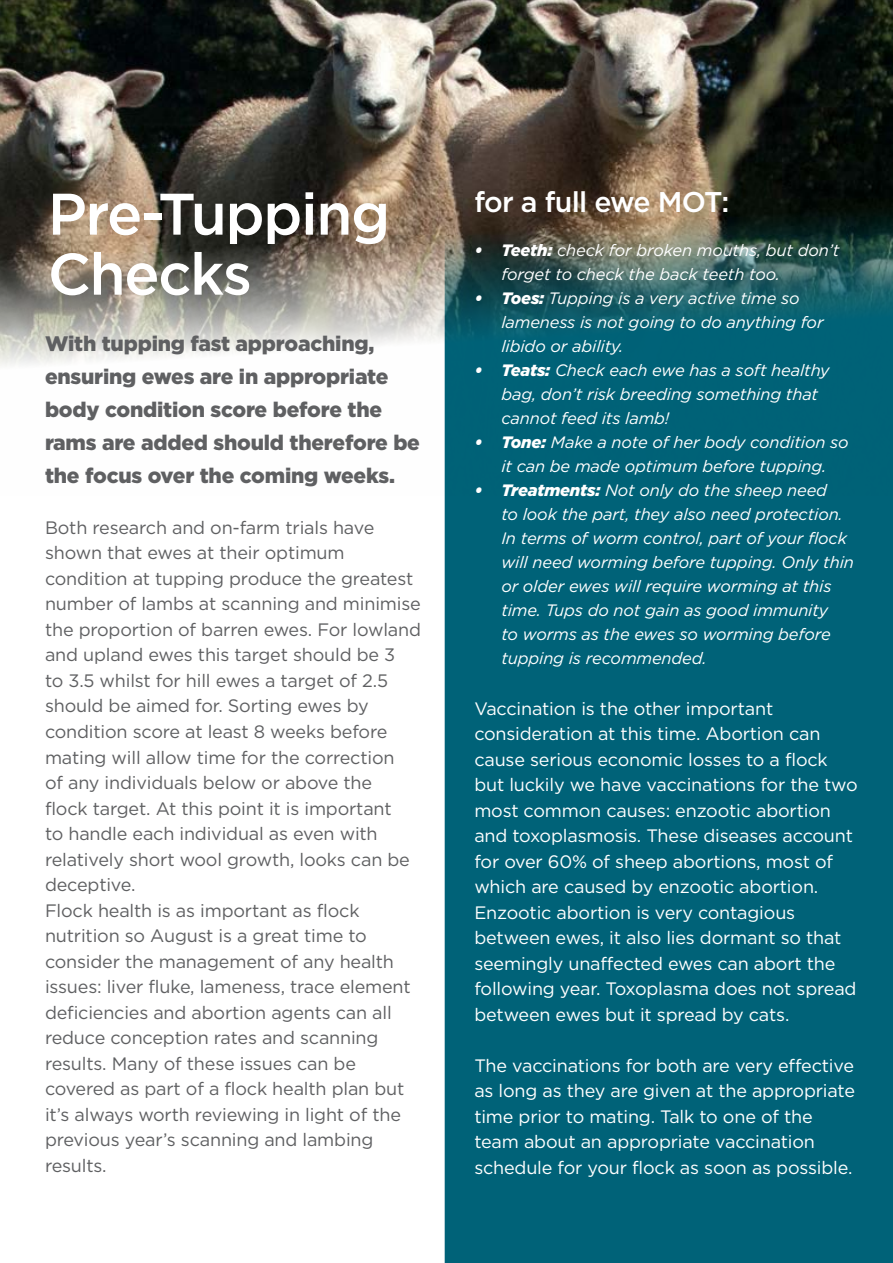
<style>
.page{position:relative;width:893px;height:1263px;background:#fff}
.page>*{position:absolute;margin:0;border:0;box-sizing:border-box;transform-origin:0 0}
.t1{font:500 58.5px/60px "Gotham";letter-spacing:-.025em;color:#fff}
.t2{font:500 28.5px "Gotham";letter-spacing:-.025em;color:#fff}
.t3{font:900 21px/33px "Gotham";letter-spacing:-.01em;color:#5f6062}
.t4{font:18px/25.5px "Gotham";letter-spacing:-.01em;color:#5f6062}
.t5{font:18px/25.5px "Gotham";letter-spacing:-.01em;color:#fff}
.t6{font:italic 16.5px/24px "Gotham";letter-spacing:-.01em;color:#fff}
.s1{font-weight:900}
</style>
<div class="page">
<div style="left:445px;top:496px;width:448px;height:767px;background:#006278"></div>
<img style="left:0;top:0;width:893px;height:496px">
<h1 class="t1" style="left:48px;top:182px;width:344px">Pre-Tupping<br>Checks</h1>
<h2 class="t2" style="left:474px;top:186px;width:256px">for a full ewe MOT:</h2>
<p class="t6" style="left:501px;top:238px;width:340px;text-indent:-27px"><span class="s1">• Teeth:</span> check for broken mouths, but don’t forget to check the back teeth too.</p>
<p class="t6" style="left:501px;top:286px;width:324px;text-indent:-27px"><span class="s1">• Toes:</span> Tupping is a very active time so lameness is not going to do anything for libido or ability.</p>
<p class="t6" style="left:501px;top:358px;width:330px;text-indent:-27px"><span class="s1">• Teats:</span> Check each ewe has a soft healthy bag, don’t risk breeding something that cannot feed its lamb!</p>
<p class="t6" style="left:474px;top:430px;width:376px;text-align:center"><span class="s1">• Tone:</span> Make a note of her body condition so it can be made optimum before tupping.</p>
<p class="t6" style="left:501px;top:478px;width:354px;text-indent:-27px"><span class="s1">• Treatments:</span> Not only do the sheep need<br>to look the part, they also need protection.<br>In terms of worm control, part of your flock will need worming before tupping. Only thin or older ewes will require worming at this time. Tups do not gain as good immunity<br>to worms as the ewes so worming before tupping is recommended.</p>
<p class="t5" style="left:474px;top:695px;width:385px">Vaccination is the other important consideration at this time. Abortion can cause serious economic losses to a flock but luckily we have vaccinations for the two most common causes: enzootic abortion and toxoplasmosis. These diseases account for over 60% of sheep abortions, most of which are caused by enzootic abortion.<br>Enzootic abortion is very contagious between ewes, it also lies dormant so that seemingly unaffected ewes can abort the following year. Toxoplasma does not spread between ewes but it spread by cats.</p>
<p class="t5" style="left:474px;top:1052px;width:382px">The vaccinations for both are very effective as long as they are given at the appropriate time prior to mating. Talk to one of the team about an appropriate vaccination schedule for your flock as soon as possible.</p>
<p class="t3" style="left:45px;top:326px;width:376px">With tupping fast approaching, ensuring ewes are in appropriate body condition score before the rams are added should therefore be the focus over the coming weeks.</p>
<p class="t4" style="left:45px;top:514px;width:377px">Both research and on-farm trials have shown that ewes at their optimum condition at tupping produce the greatest number of lambs at scanning and minimise the proportion of barren ewes. For lowland and upland ewes this target should be 3<br>to 3.5 whilst for hill ewes a target of 2.5 should be aimed for. Sorting ewes by condition score at least 8 weeks before mating will allow time for the correction<br>of any individuals below or above the<br>flock target. At this point it is important<br>to handle each individual as even with relatively short wool growth, looks can be deceptive.<br>Flock health is as important as flock nutrition so August is a great time to consider the management of any health issues: liver fluke, lameness, trace element deficiencies and abortion agents can all reduce conception rates and scanning results. Many of these issues can be covered as part of a flock health plan but it’s always worth reviewing in light of the previous year’s scanning and lambing results.</p>
</div>
